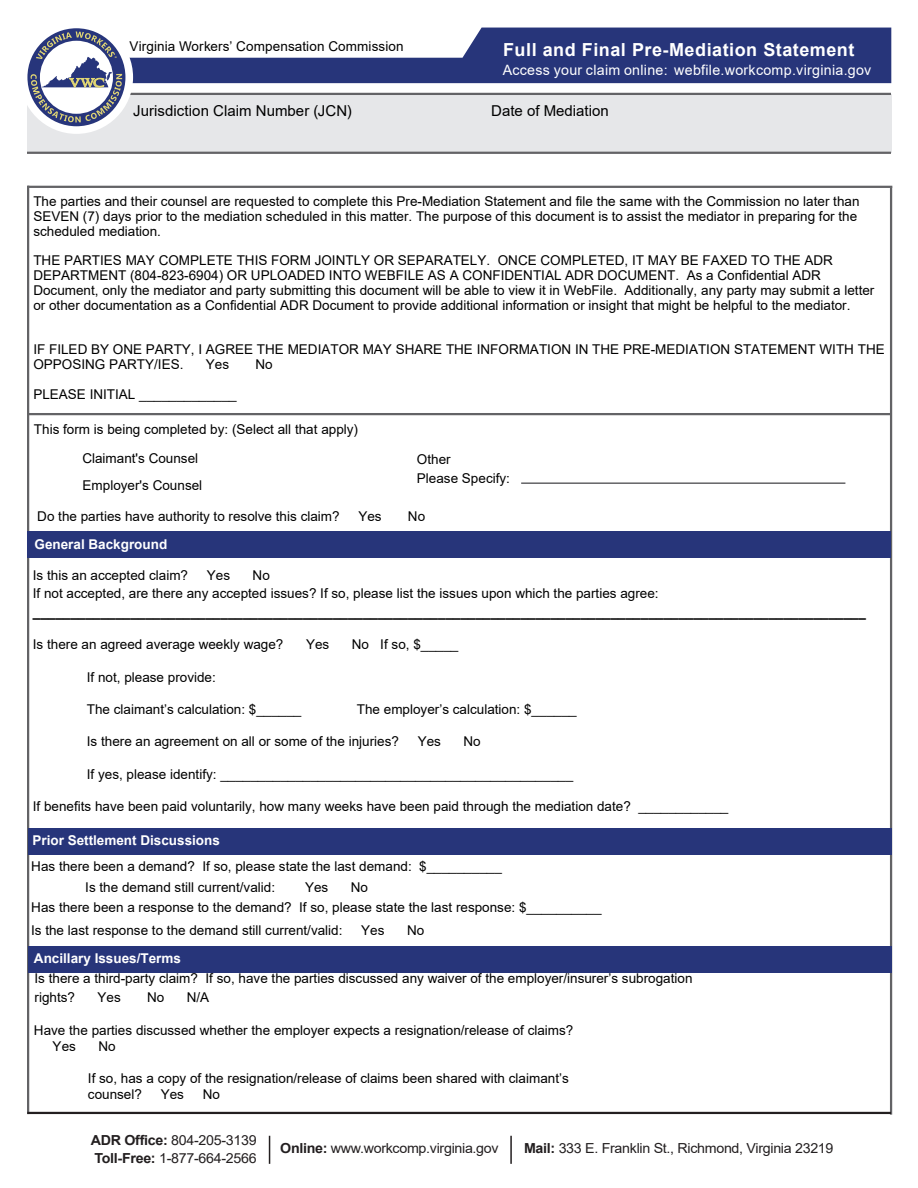
<style>
.page{position:relative;width:918px;height:1188px;background:#fff}
.page>*{position:absolute;margin:0;border:0;box-sizing:border-box;transform-origin:0 0}
.t1{font:700 18px "Arial";letter-spacing:.03em;color:#fff}
.t2{font:15px "Arial";color:#000}
.t3{font:14.25px "Arial";letter-spacing:.02em;color:#fff}
.t4{font:13.8px/18.8px "Arial";letter-spacing:-.02em;color:#231f20}
.t5{font:13.5px/14.9px "Arial";color:#000}
.t6{font:700 13.5px "Arial";color:#000}
.t7{font:700 13.5px "Arial";color:#fff}
.s1{font-weight:700}
</style>
<div class="page">
<div style="left:27px;top:94px;width:864px;height:59px;background:#e6e7e9"></div>
<hr style="left:52px;top:93px;width:839px;height:2px;background:#636366">
<hr style="left:27px;top:152px;width:864px;height:2px;background:#636366">
<hr style="left:890px;top:188px;width:2px;height:927px;background:#636366">
<hr style="left:27px;top:186px;width:2px;height:928px;background:#636366">
<svg style="left:129px;top:28px;width:762px;height:55px;fill:#27357a"></svg>
<div style="left:20px;top:21px;width:113px;height:113px;background:#fff;border-radius:50%"></div>
<svg style="left:27px;top:28px;width:98px;height:98px"></svg>
<svg style="left:269px;top:1136px;width:1px;height:28px"></svg>
<hr style="left:510px;top:1136px;width:2px;height:28px;background:#231f20">
<hr style="left:27px;top:1112px;width:864px;height:2px;background:#231f20">
<div style="left:27px;top:531px;width:864px;height:27px;background:#27357a"></div>
<hr style="left:521px;top:482px;width:324px;height:2px;background:#636366">
<hr style="left:28px;top:186px;width:864px;height:2px;background:#636366">
<hr style="left:27px;top:413px;width:864px;height:2px;background:#636366">
<div style="left:28px;top:828px;width:864px;height:27px;background:#27357a"></div>
<div style="left:28px;top:946px;width:864px;height:27px;background:#27357a"></div>
<p class="t5" style="left:130px;top:39px;width:276px">Virginia Workers’ Compensation Commission</p>
<p class="t1" style="left:503px;top:37px;width:353px">Full and Final Pre-Mediation Statement</p>
<p class="t3" style="left:503px;top:60px;width:370px">Access your claim online: webfile.workcomp.virginia.gov</p>
<p class="t2" style="left:133px;top:100px;width:220px">Jurisdiction Claim Number (JCN)</p>
<p class="t2" style="left:491px;top:100px;width:119px">Date of Mediation</p>
<p class="t5" style="left:33px;top:194px;width:828px">The parties and their counsel are requested to complete this Pre-Mediation Statement and file the same with the Commission no later than<br>SEVEN (7) days prior to the mediation scheduled in this matter. The purpose of this document is to assist the mediator in preparing for the scheduled mediation.</p>
<p class="t5" style="left:33px;top:253px;width:843px">THE PARTIES MAY COMPLETE THIS FORM JOINTLY OR SEPARATELY. ONCE COMPLETED, IT MAY BE FAXED TO THE ADR DEPARTMENT (804-823-6904) OR UPLOADED INTO WEBFILE AS A CONFIDENTIAL ADR DOCUMENT. As a Confidential ADR Document, only the mediator and party submitting this document will be able to view it in WebFile. Additionally, any party may submit a letter or other documentation as a Confidential ADR Document to provide additional information or insight that might be helpful to the mediator.</p>
<p class="t5" style="left:33px;top:342px;width:853px">IF FILED BY ONE PARTY, I AGREE THE MEDIATOR MAY SHARE THE INFORMATION IN THE PRE-MEDIATION STATEMENT WITH THE<br>OPPOSING PARTY/IES.</p>
<p class="t5" style="left:206px;top:357px;width:25px">Yes</p>
<p class="t5" style="left:256px;top:357px;width:19px">No</p>
<p class="t5" style="left:33px;top:387px;width:205px">PLEASE INITIAL _____________</p>
<p class="t5" style="left:34px;top:422px;width:326px">This form is being completed by: (Select all that apply)</p>
<p class="t5" style="left:82px;top:451px;width:117px">Claimant's Counsel</p>
<p class="t5" style="left:417px;top:449px;width:95px;line-height:19.2px">Other<br>Please Specify:</p>
<p class="t5" style="left:37px;top:508px;width:304px">Do the parties have authority to resolve this claim?</p>
<p class="t5" style="left:358px;top:508px;width:25px">Yes</p>
<p class="t5" style="left:408px;top:508px;width:19px">No</p>
<p class="t7" style="left:35px;top:535px;width:134px">General Background</p>
<p class="t5" style="left:33px;top:567px;width:157px">Is this an accepted claim?</p>
<p class="t5" style="left:207px;top:567px;width:25px">Yes</p>
<p class="t5" style="left:83px;top:478px;width:121px">Employer's Counsel</p>
<p class="t5" style="left:33px;top:565px;width:627px;line-height:18.6px;text-indent:220px">No<br>If not accepted, are there any accepted issues? If so, please list the issues upon which the parties agree:</p>
<p class="t6" style="left:33px;top:603px;width:835px">_______________________________________________________________________________________________________________</p>
<p class="t5" style="left:33px;top:637px;width:252px">Is there an agreed average weekly wage?</p>
<p class="t5" style="left:306px;top:637px;width:25px">Yes</p>
<p class="t5" style="left:352px;top:637px;width:108px">No If so, $_____</p>
<p class="t5" style="left:87px;top:669px;width:131px">If not, please provide:</p>
<p class="t5" style="left:87px;top:702px;width:216px">The claimant’s calculation: $______</p>
<p class="t5" style="left:357px;top:702px;width:221px">The employer’s calculation: $______</p>
<p class="t5" style="left:87px;top:734px;width:314px">Is there an agreement on all or some of the injuries?</p>
<p class="t5" style="left:418px;top:734px;width:25px">Yes</p>
<p class="t5" style="left:464px;top:734px;width:19px">No</p>
<p class="t5" style="left:87px;top:767px;width:488px">If yes, please identify: _______________________________________________</p>
<p class="t5" style="left:33px;top:799px;width:697px">If benefits have been paid voluntarily, how many weeks have been paid through the mediation date? ____________</p>
<p class="t7" style="left:32px;top:831px;width:189px">Prior Settlement Discussions</p>
<p class="t5" style="left:85px;top:856px;width:418px;line-height:20.2px;text-indent:-54px">Has there been a demand? If so, please state the last demand: $__________<br>Is the demand still current/valid:</p>
<p class="t5" style="left:31px;top:877px;width:572px;line-height:20.2px;text-indent:320px">No<br>Has there been a response to the demand? If so, please state the last response: $__________</p>
<p class="t5" style="left:31px;top:922px;width:313px">Is the last response to the demand still current/valid:</p>
<p class="t5" style="left:361px;top:922px;width:25px">Yes</p>
<p class="t5" style="left:407px;top:922px;width:19px">No</p>
<p class="t7" style="left:34px;top:949px;width:149px">Ancillary Issues/Terms</p>
<p class="t5" style="left:35px;top:968px;width:660px;line-height:19.5px">Is there a third-party claim? If so, have the parties discussed any waiver of the employer/insurer’s subrogation rights?</p>
<p class="t5" style="left:305px;top:879px;width:25px">Yes</p>
<p class="t5" style="left:98px;top:990px;width:25px">Yes</p>
<p class="t5" style="left:147px;top:990px;width:19px">No</p>
<p class="t5" style="left:187px;top:990px;width:24px">N/A</p>
<p class="t5" style="left:53px;top:1022px;width:522px;line-height:16px;text-indent:-19px">Have the parties discussed whether the employer expects a resignation/release of claims?<br>Yes</p>
<p class="t5" style="left:98px;top:1038px;width:19px">No</p>
<p class="t5" style="left:88px;top:1070px;width:482px;line-height:16.2px">If so, has a copy of the resignation/release of claims been shared with claimant’s counsel?</p>
<p class="t5" style="left:161px;top:1087px;width:25px">Yes</p>
<p class="t5" style="left:203px;top:1087px;width:19px">No</p>
<p class="t4" style="left:91px;top:1130px;width:167px"><span class="s1">ADR Office:</span> 804-205-3139<br><span class="s1">Toll-Free:</span> 1-877-664-2566</p>
<p class="t4" style="left:280px;top:1138px;width:220px"><span class="s1">Online:</span> www.workcomp.virginia.gov</p>
<p class="t4" style="left:524px;top:1138px;width:311px"><span class="s1">Mail:</span> 333 E. Franklin St., Richmond, Virginia 23219</p>
</div>
